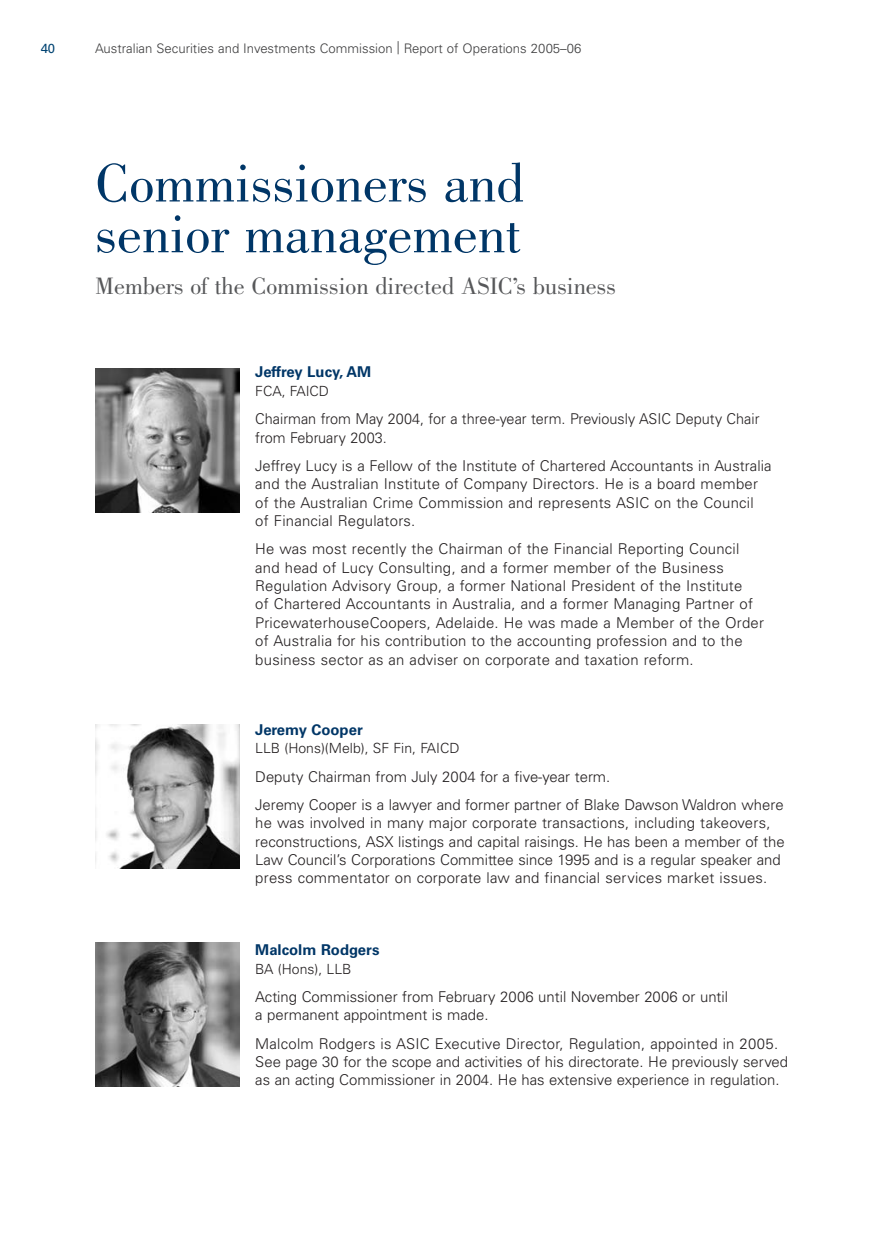
<style>
.page{position:relative;width:874px;height:1241px;background:#fff}
.page>*{position:absolute;margin:0;border:0;box-sizing:border-box;transform-origin:0 0}
.t1{font:56px/50.8px "Bodoni";color:#003667}
.t2{font:24.5px "Bodoni";color:#57585a}
.t3{font:300 14.88px/18.4px "Univers";letter-spacing:.015em;color:#231f20}
.t4{font:700 14.88px "Univers";color:#003667}
.t5{font:300 14px "Univers";color:#231f20}
.t6{font:300 13.12px "Univers";color:#3e3e3f}
.t7{font:13.12px "Univers";color:#004372}
</style>
<div class="page">
<svg style="left:95px;top:368px;width:145px;height:719px"></svg>
<p class="t7" style="left:41px;top:43px;width:16px">40</p>
<p class="t6" style="left:95px;top:43px;width:487px">Australian Securities and Investments Commission | Report of Operations 2005–06</p>
<h1 class="t1" style="left:95px;top:163px;width:430px">Commissioners and senior management</h1>
<h2 class="t2" style="left:95px;top:277px;width:522px">Members of the Commission directed ASIC’s business</h2>
<p class="t4" style="left:255px;top:367px;width:117px">Jeffrey Lucy, AM</p>
<p class="t5" style="left:255px;top:386px;width:75px">FCA, FAICD</p>
<p class="t3" style="left:255px;top:411px;width:505px">Chairman from May 2004, for a three-year term. Previously ASIC Deputy Chair from February 2003.</p>
<p class="t3" style="left:255px;top:457px;width:517px">Jeffrey Lucy is a Fellow of the Institute of Chartered Accountants in Australia and the Australian Institute of Company Directors. He is a board member of the Australian Crime Commission and represents ASIC on the Council<br>of Financial Regulators.</p>
<p class="t3" style="left:255px;top:541px;width:510px">He was most recently the Chairman of the Financial Reporting Council and head of Lucy Consulting, and a former member of the Business Regulation Advisory Group, a former National President of the Institute<br>of Chartered Accountants in Australia, and a former Managing Partner of PricewaterhouseCoopers, Adelaide. He was made a Member of the Order of Australia for his contribution to the accounting profession and to the business sector as an adviser on corporate and taxation reform.</p>
<p class="t4" style="left:255px;top:724px;width:109px">Jeremy Cooper</p>
<p class="t5" style="left:255px;top:743px;width:206px">LLB (Hons)(Melb), SF Fin, FAICD</p>
<p class="t3" style="left:255px;top:763px;width:529px;line-height:28.3px">Deputy Chairman from July 2004 for a five-year term.<br>Jeremy Cooper is a lawyer and former partner of Blake Dawson Waldron where</p>
<p class="t3" style="left:255px;top:815px;width:530px">he was involved in many major corporate transactions, including takeovers, reconstructions, ASX listings and capital raisings. He has been a member of the Law Council’s Corporations Committee since 1995 and is a regular speaker and press commentator on corporate law and financial services market issues.</p>
<p class="t4" style="left:255px;top:944px;width:126px">Malcolm Rodgers</p>
<p class="t5" style="left:255px;top:963px;width:98px">BA (Hons), LLB</p>
<p class="t3" style="left:255px;top:988px;width:474px">Acting Commissioner from February 2006 until November 2006 or until a permanent appointment is made.</p>
<p class="t3" style="left:255px;top:1035px;width:534px">Malcolm Rodgers is ASIC Executive Director, Regulation, appointed in 2005.<br>See page 30 for the scope and activities of his directorate. He previously served as an acting Commissioner in 2004. He has extensive experience in regulation.</p>
</div>
